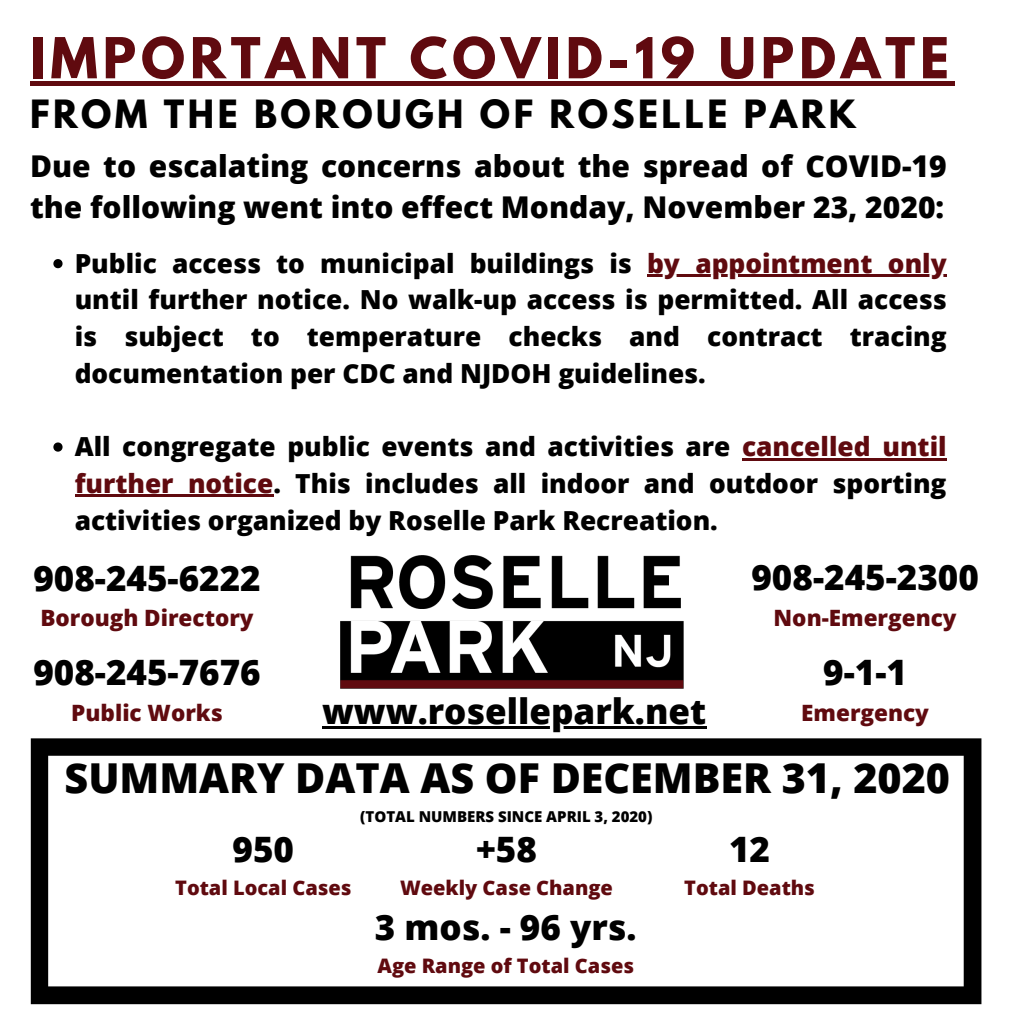
<style>
.page{position:relative;width:1013px;height:1013px;background:#fff}
.page>*{position:absolute;margin:0;border:0;box-sizing:border-box;transform-origin:0 0}
.t1{font:700 50px "League Spartan";letter-spacing:.1em;color:#600a0f}
.t2{font:800 41.25px "Open Sans";color:#000}
.t3{font:800 35px "Open Sans";color:#000}
.t4{font:700 34.5px "League Spartan";letter-spacing:.1em;color:#000}
.t5{font:800 30px/41.6px "Open Sans";color:#000}
.t6{font:800 26.25px/36.6px "Open Sans";color:#000;text-align:justify}
.t7{font:800 22.5px "Open Sans";color:#600a0f}
.t8{font:800 20px "Open Sans";color:#600a0f}
.t9{font:800 15px "Open Sans";color:#000}
.s1{color:#600a0f}
</style>
<div class="page">
<img style="left:340px;top:555px;width:344px;height:134px">
<svg style="left:53px;top:259px;width:10px;height:9px"></svg>
<hr style="left:647px;top:274px;width:299px;height:3px;background:#600a0f">
<svg style="left:53px;top:442px;width:10px;height:9px"></svg>
<hr style="left:742px;top:458px;width:204px;height:2px;background:#600a0f">
<hr style="left:75px;top:494px;width:198px;height:3px;background:#600a0f">
<svg style="left:31px;top:738px;width:950px;height:266px"></svg>
<div style="left:30px;top:81px;width:924px;height:5px;background:#600a0f"></div>
<hr style="left:322px;top:725px;width:384px;height:3px;background:#000">
<p class="t1" style="left:30px;top:33px;width:920px">IMPORTANT COVID-19 UPDATE</p>
<p class="t4" style="left:30px;top:97px;width:827px">FROM THE BOROUGH OF ROSELLE PARK</p>
<p class="t5" style="left:30px;top:144px;width:918px">Due to escalating concerns about the spread of COVID-19 the following went into effect Monday, November 23, 2020:</p>
<p class="t6" style="left:75px;top:244px;width:873px">Public access to municipal buildings is <span class="s1">by appointment only </span>until further notice. No walk-up access is permitted. All access is subject to temperature checks and contract tracing documentation per CDC and NJDOH guidelines.</p>
<p class="t6" style="left:75px;top:428px;width:873px">All congregate public events and activities are <span class="s1">cancelled until further notice</span>. This includes all indoor and outdoor sporting activities organized by Roselle Park Recreation.</p>
<p class="t3" style="left:751px;top:553px;width:229px">908-245-2300</p>
<p class="t7" style="left:773px;top:602px;width:184px">Non-Emergency</p>
<p class="t3" style="left:823px;top:647px;width:85px">9-1-1</p>
<p class="t7" style="left:801px;top:696px;width:129px">Emergency</p>
<p class="t2" style="left:64px;top:749px;width:887px">SUMMARY DATA AS OF DECEMBER 31, 2020</p>
<p class="t9" style="left:360px;top:806px;width:294px">(TOTAL NUMBERS SINCE APRIL 3, 2020)</p>
<p class="t3" style="left:232px;top:824px;width:63px">950</p>
<p class="t8" style="left:175px;top:873px;width:178px">Total Local Cases</p>
<p class="t3" style="left:33px;top:553px;width:229px">908-245-6222</p>
<p class="t7" style="left:40px;top:602px;width:215px">Borough Directory</p>
<p class="t3" style="left:33px;top:648px;width:229px">908-245-7676</p>
<p class="t7" style="left:71px;top:697px;width:153px">Public Works</p>
<p class="t3" style="left:322px;top:686px;width:385px">www.rosellepark.net</p>
<p class="t3" style="left:476px;top:824px;width:62px">+58</p>
<p class="t8" style="left:400px;top:873px;width:214px">Weekly Case Change</p>
<p class="t3" style="left:729px;top:824px;width:42px">12</p>
<p class="t8" style="left:684px;top:873px;width:132px">Total Deaths</p>
<p class="t3" style="left:375px;top:902px;width:263px">3 mos. - 96 yrs.</p>
<p class="t8" style="left:377px;top:951px;width:258px">Age Range of Total Cases</p>
</div>
